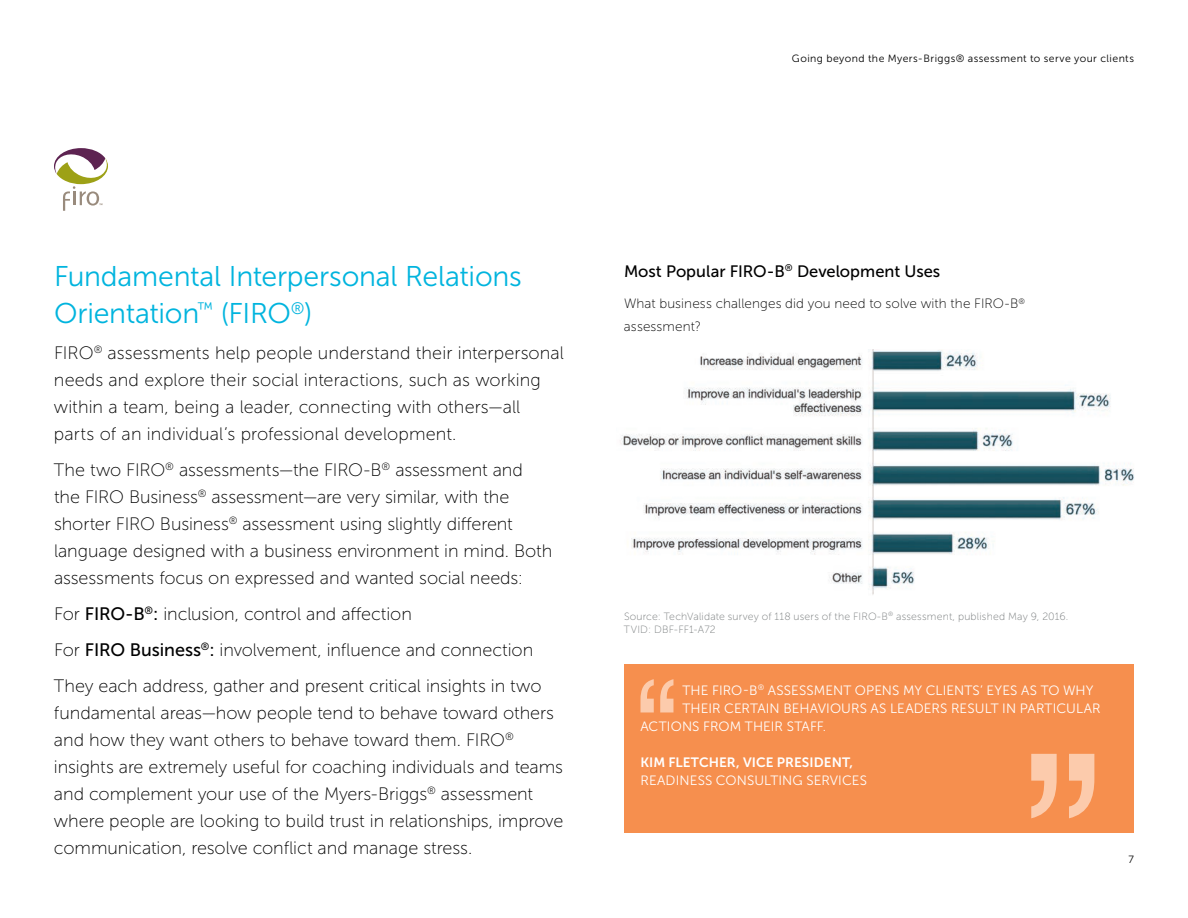
<style>
.page{position:relative;width:1188px;height:918px;background:#fff}
.page>*{position:absolute;margin:0;border:0;box-sizing:border-box;transform-origin:0 0}
.t1{font:28.5px/37.5px "Museo Sans 300";letter-spacing:-.01em;color:#00b4de}
.t2{font:18px/27px "Museo Sans 100";letter-spacing:-.005em;color:#000001}
.t3{font:16.5px "Museo Sans 500";color:#000001}
.t4{font:13.5px "Museo Sans 300";letter-spacing:.01em;color:#fff}
.t5{font:13.5px/22.5px "Museo Sans 100";letter-spacing:.01em;color:#000001}
.t6{font:13.5px "Museo Sans 700";letter-spacing:.005em;color:#fff}
.t7{font:10.5px/13.5px "Museo Sans 100";letter-spacing:.015em;color:#767a7b}
.t8{font:10.5px "Museo Sans 300";letter-spacing:.04em;color:#000001}
.s1{font-family:"Museo Sans 500"}
</style>
<div class="page">
<img style="left:620px;top:349px;width:514px;height:246px">
<div style="left:624px;top:664px;width:510px;height:168px;background:#f68f4e"></div>
<svg style="left:1031px;top:754px;width:63px;height:64px"></svg>
<svg style="left:640px;top:679px;width:33px;height:33px"></svg>
<svg style="left:54px;top:148px;width:54px;height:63px"></svg>
<p class="t8" style="left:792px;top:53px;width:344px">Going beyond the Myers-Briggs® assessment to serve your clients</p>
<h1 class="t1" style="left:54px;top:257px;width:469px">Fundamental Interpersonal Relations<br>Orientation<sup>™</sup> (FIRO<sup>®</sup>)</h1>
<p class="t2" style="left:54px;top:340px;width:512px">FIRO<sup>®</sup> assessments help people understand their interpersonal needs and explore their social interactions, such as working within a team, being a leader, connecting with others—all parts of an individual’s professional development.</p>
<p class="t2" style="left:54px;top:457px;width:500px">The two FIRO<sup>®</sup> assessments—the FIRO-B<sup>®</sup> assessment and the FIRO Business<sup>®</sup> assessment—are very similar, with the shorter FIRO Business<sup>®</sup> assessment using slightly different language designed with a business environment in mind. Both assessments focus on expressed and wanted social needs:</p>
<p class="t2" style="left:54px;top:596px;width:489px;line-height:36px">For <span class="s1">FIRO-B</span><sup>®</sup><span class="s1">:</span> inclusion, control and affection<br>For <span class="s1">FIRO Business</span><sup>®</sup><span class="s1">:</span> involvement, influence and connection<br>They each address, gather and present critical insights in two</p>
<p class="t2" style="left:54px;top:700px;width:511px">fundamental areas—how people tend to behave toward others and how they want others to behave toward them. FIRO<sup>® </sup>insights are extremely useful for coaching individuals and teams and complement your use of the Myers-Briggs<sup>®</sup> assessment where people are looking to build trust in relationships, improve communication, resolve conflict and manage stress.</p>
<p class="t3" style="left:624px;top:262px;width:318px">Most Popular FIRO-B<sup>®</sup> Development Uses</p>
<p class="t5" style="left:624px;top:293px;width:403px">What business challenges did you need to solve with the FIRO-B<sup>® </sup>assessment?</p>
<p class="t7" style="left:624px;top:610px;width:446px">Source: TechValidate survey of 118 users of the FIRO-B<sup>®</sup> assessment, published May 9, 2016.<br>TVID: DBF-FF1-A72</p>
<p class="t4" style="left:682px;top:683px;width:413px">THE FIRO-B<sup>®</sup> ASSESSMENT OPENS MY CLIENTS’ EYES AS TO WHY</p>
<p class="t4" style="left:682px;top:701px;width:420px">THEIR CERTAIN BEHAVIOURS AS LEADERS RESULT IN PARTICULAR</p>
<p class="t4" style="left:640px;top:719px;width:187px">ACTIONS FROM THEIR STAFF.</p>
<p class="t6" style="left:640px;top:755px;width:214px">KIM FLETCHER, VICE PRESIDENT,</p>
<p class="t4" style="left:640px;top:773px;width:228px">READINESS CONSULTING SERVICES</p>
<p class="t8" style="left:1129px;top:854px;width:7px">7</p>
</div>
